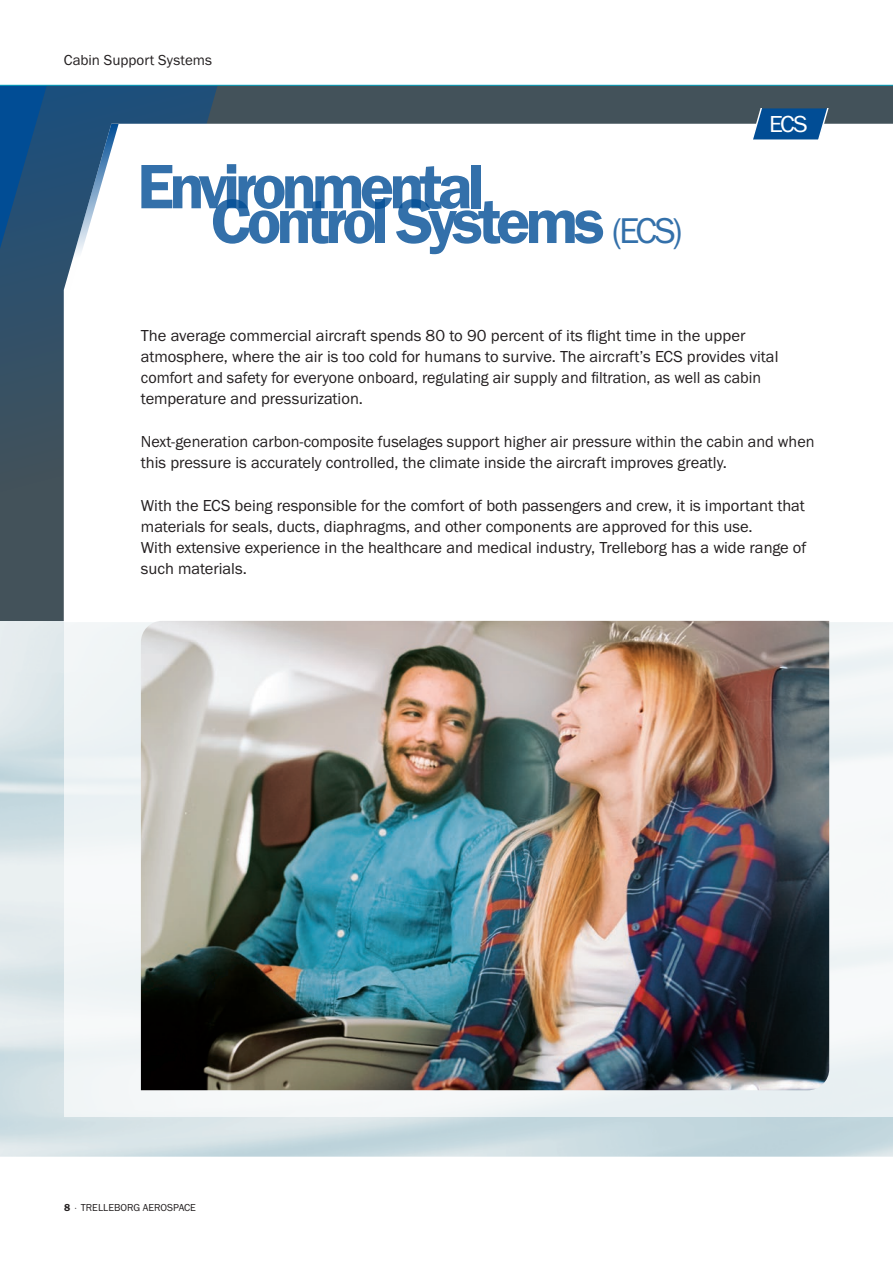
<style>
.page{position:relative;width:893px;height:1263px;background:#fff}
.page>*{position:absolute;margin:0;border:0;box-sizing:border-box;transform-origin:0 0}
.t1{font:64.95px "Franklin Gothic URW Dem";letter-spacing:-.08em;color:#014d95}
.t2{font:24px "Franklin Gothic URW Boo";color:#fff;scale:1.05 1}
.t3{font:16.5px/21px "Franklin Gothic URW Boo";color:#231f20}
.t4{font:15px "Franklin Gothic URW Boo";letter-spacing:.005em;color:#231f20}
.t5{font:10.5px "Franklin Gothic URW Boo";color:#231f20}
.s1{font-family:"Franklin Gothic URW Boo";font-size:37.05px}
.s2{font-family:"Franklin Gothic URW Dem"}
</style>
<div class="page">
<div style="left:64px;top:621px;width:829px;height:495px;background:#f2f6f7"></div>
<div style="left:0;top:85px;width:893px;height:536px;background:#43525a"></div>
<svg style="left:0;top:86px;width:218px;height:521px"></svg>
<svg style="left:0;top:86px;width:47px;height:163px;background:#124e84"></svg>
<div style="left:64px;top:124px;width:829px;height:498px;background:#fff"></div>
<svg style="left:64px;top:124px;width:55px;height:231px;background:#b2c2d0"></svg>
<div style="left:884px;top:201px;width:9px;height:407px;background:#fff"></div>
<svg style="left:892px;top:124px;width:1px;height:205px"></svg>
<img style="left:141px;top:621px;width:688px;height:469px">
<svg style="left:752px;top:108px;width:77px;height:31px;background:#1e5e9a"></svg>
<hr style="left:0;top:85px;width:893px;height:1px;background:#09a5c0">
<p class="t4" style="left:64px;top:51px;width:150px">Cabin Support Systems</p>
<h1 class="t1" style="left:137px;top:147px;width:349px">Environmental</h1>
<h1 class="t1" style="left:211px;top:181px;width:474px">Control Systems <span class="s1">(ECS)</span></h1>
<h2 class="t2" style="left:769px;top:109px;width:39px">ECS</h2>
<p class="t3" style="left:141px;top:325px;width:639px">The average commercial aircraft spends 80 to 90 percent of its flight time in the upper atmosphere, where the air is too cold for humans to survive. The aircraft’s ECS provides vital comfort and safety for everyone onboard, regulating air supply and filtration, as well as cabin temperature and pressurization.</p>
<p class="t3" style="left:141px;top:431px;width:675px">Next-generation carbon-composite fuselages support higher air pressure within the cabin and when this pressure is accurately controlled, the climate inside the aircraft improves greatly.</p>
<p class="t3" style="left:141px;top:494px;width:667px">With the ECS being responsible for the comfort of both passengers and crew, it is important that materials for seals, ducts, diaphragms, and other components are approved for this use.<br>With extensive experience in the healthcare and medical industry, Trelleborg has a wide range of such materials.</p>
<p class="t5" style="left:64px;top:1201px;width:133px"><span class="s2">8</span> ˙ TRELLEBORG AEROSPACE</p>
</div>
